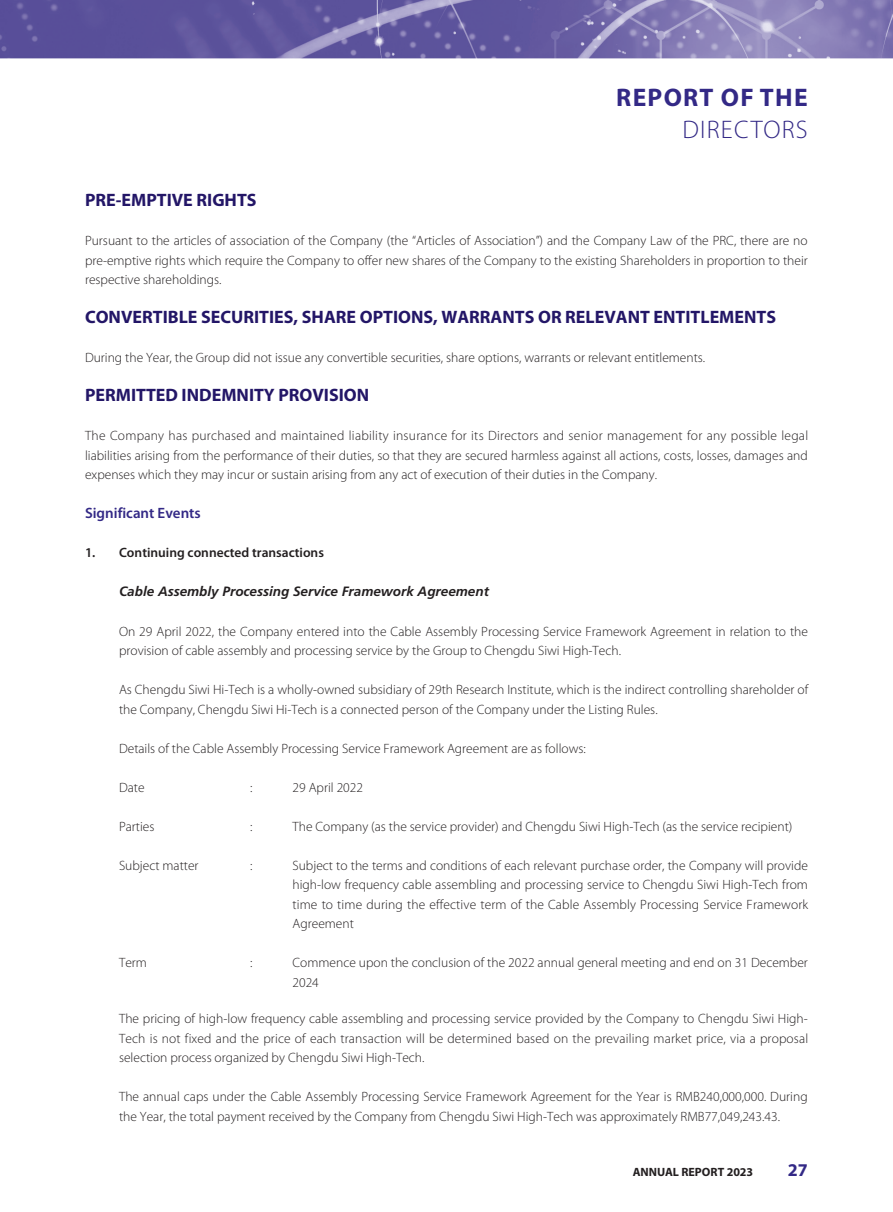
<style>
.page{position:relative;width:893px;height:1212px;background:#fff}
.page>*{position:absolute;margin:0;border:0;box-sizing:border-box;transform-origin:0 0}
.t1{font:700 25.5px "Myriad Pro";letter-spacing:.05em;color:#332986}
.t2{font:300 25.5px "Myriad Pro";letter-spacing:.05em;color:#332986}
._01_H1{font:700 18px "Myriad Pro";color:#231667}
.t3{font:700 18px "Myriad Pro";color:#332986}
._02_H2{font:600 15px "Myriad Pro";color:#332986}
._00_txt{font:300 13.5px/19.5px "Myriad Pro";color:#231f20;text-align:justify}
._50_Table_txt{font:300 13.5px/19.5px "Myriad Pro";color:#231f20;text-align:justify}
._00_txt-2{font:italic 700 13.5px "Frutiger LT Std";color:#231f20}
._03_H3{font:600 13.5px "Myriad Pro";color:#231f20}
.t4{font:700 12px "Myriad Pro";color:#231f20}
</style>
<div class="page">
<img style="left:0;top:0;width:893px;height:59px">
<h1 class="t1" style="left:616px;top:81px;width:193px">REPORT OF THE</h1>
<h1 class="t2" style="left:682px;top:114px;width:127px">DIRECTORS</h1>
<p class="_01_H1" style="left:85px;top:189px;width:173px">PRE-EMPTIVE RIGHTS</p>
<p class="_00_txt" style="left:85px;top:231px;width:724px">Pursuant to the articles of association of the Company (the “Articles of Association”) and the Company Law of the PRC, there are no pre-emptive rights which require the Company to offer new shares of the Company to the existing Shareholders in proportion to their respective shareholdings.</p>
<p class="_01_H1" style="left:85px;top:306px;width:693px">CONVERTIBLE SECURITIES, SHARE OPTIONS, WARRANTS OR RELEVANT ENTITLEMENTS</p>
<p class="_00_txt" style="left:85px;top:348px;width:622px">During the Year, the Group did not issue any convertible securities, share options, warrants or relevant entitlements.</p>
<p class="_01_H1" style="left:85px;top:384px;width:286px">PERMITTED INDEMNITY PROVISION</p>
<p class="_00_txt" style="left:85px;top:426px;width:725px">The Company has purchased and maintained liability insurance for its Directors and senior management for any possible legal liabilities arising from the performance of their duties, so that they are secured harmless against all actions, costs, losses, damages and expenses which they may incur or sustain arising from any act of execution of their duties in the Company.</p>
<p class="_02_H2" style="left:85px;top:504px;width:117px">Significant Events</p>
<p class="_03_H3" style="left:85px;top:544px;width:240px">1. Continuing connected transactions</p>
<p class="_00_txt-2" style="left:119px;top:584px;width:371px">Cable Assembly Processing Service Framework Agreement</p>
<p class="_00_txt" style="left:119px;top:621px;width:690px">On 29 April 2022, the Company entered into the Cable Assembly Processing Service Framework Agreement in relation to the provision of cable assembly and processing service by the Group to Chengdu Siwi High-Tech.</p>
<p class="_00_txt" style="left:119px;top:680px;width:691px">As Chengdu Siwi Hi-Tech is a wholly-owned subsidiary of 29th Research Institute, which is the indirect controlling shareholder of the Company, Chengdu Siwi Hi-Tech is a connected person of the Company under the Listing Rules.</p>
<p class="_00_txt" style="left:119px;top:738px;width:468px">Details of the Cable Assembly Processing Service Framework Agreement are as follows:</p>
<p class="_50_Table_txt" style="left:119px;top:777px;width:27px">Date</p>
<p class="_50_Table_txt" style="left:250px;top:777px;width:4px">:</p>
<p class="_50_Table_txt" style="left:293px;top:777px;width:72px">29 April 2022</p>
<p class="_50_Table_txt" style="left:119px;top:816px;width:37px">Parties</p>
<p class="_50_Table_txt" style="left:250px;top:816px;width:4px">:</p>
<p class="_50_Table_txt" style="left:293px;top:816px;width:501px">The Company (as the service provider) and Chengdu Siwi High-Tech (as the service recipient)</p>
<p class="_50_Table_txt" style="left:119px;top:855px;width:81px">Subject matter</p>
<p class="_50_Table_txt" style="left:250px;top:855px;width:4px">:</p>
<p class="_50_Table_txt" style="left:293px;top:855px;width:517px">Subject to the terms and conditions of each relevant purchase order, the Company will provide high-low frequency cable assembling and processing service to Chengdu Siwi High-Tech from time to time during the effective term of the Cable Assembly Processing Service Framework Agreement</p>
<p class="_50_Table_txt" style="left:119px;top:953px;width:29px">Term</p>
<p class="_50_Table_txt" style="left:250px;top:953px;width:4px">:</p>
<p class="_50_Table_txt" style="left:293px;top:953px;width:517px">Commence upon the conclusion of the 2022 annual general meeting and end on 31 December<br>2024</p>
<p class="_00_txt" style="left:119px;top:1009px;width:691px">The pricing of high-low frequency cable assembling and processing service provided by the Company to Chengdu Siwi High-Tech is not fixed and the price of each transaction will be determined based on the prevailing market price, via a proposal selection process organized by Chengdu Siwi High-Tech.</p>
<p class="_00_txt" style="left:119px;top:1087px;width:690px">The annual caps under the Cable Assembly Processing Service Framework Agreement for the Year is RMB240,000,000. During the Year, the total payment received by the Company from Chengdu Siwi High-Tech was approximately RMB77,049,243.43.</p>
<p class="t4" style="left:633px;top:1164px;width:122px">ANNUAL REPORT 2023</p>
<h2 class="t3" style="left:788px;top:1158px;width:21px">27</h2>
</div>
